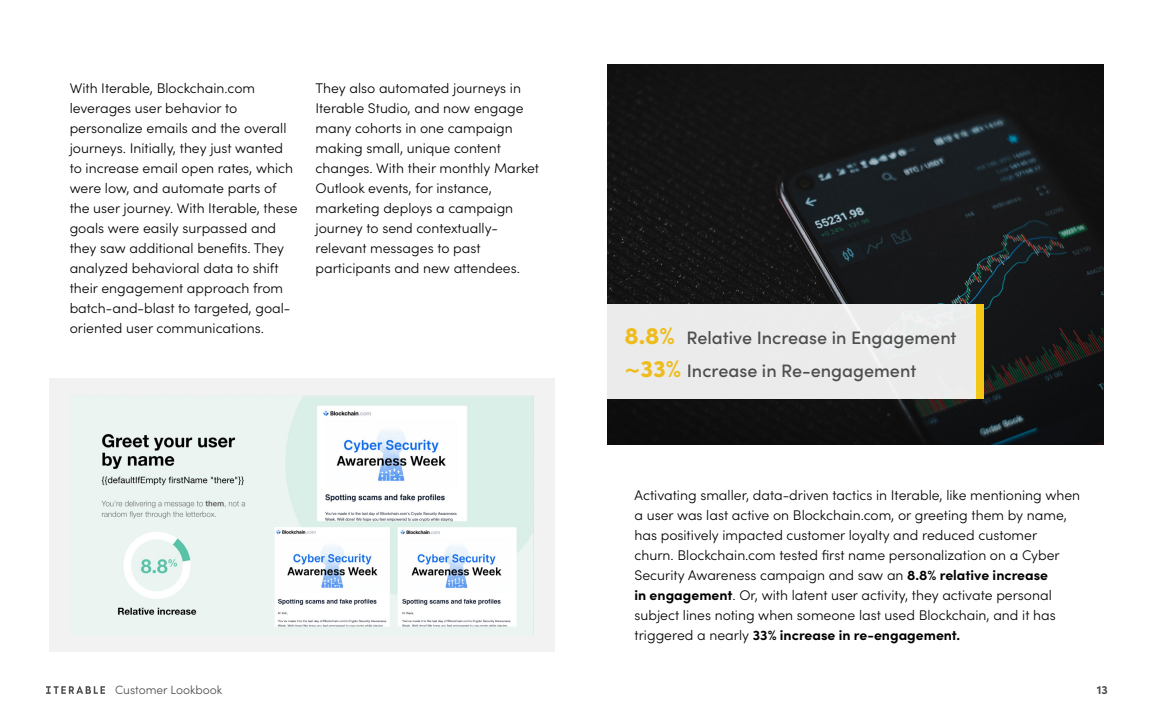
<style>
.page{position:relative;width:1152px;height:720px;background:#fff}
.page>*{position:absolute;margin:0;border:0;box-sizing:border-box;transform-origin:0 0}
.t1{font:500 18px/33.3px "Sofia Pro";color:#4e4d4d}
.t2{font:300 14px/20px "Sofia Pro";color:#000}
.t3{font:300 12px "Sofia Pro";color:#4e4d4d}
.t4{font:700 12px "Sofia Pro";color:#4e4d4d}
.s1{font-weight:900;font-size:24px;color:#eebc1c}
.s2{font-weight:700}
</style>
<div class="page">
<div style="left:49px;top:378px;width:506px;height:274px;background:#f2f2f2"></div>
<img style="left:101px;top:396px;width:433px;height:239px">
<img style="left:607px;top:65px;width:496px;height:380px">
<div style="left:596px;top:305px;width:386px;height:94px;background:#ebebeb"></div>
<div style="left:976px;top:305px;width:8px;height:94px;background:#f3c716"></div>
<svg style="left:46px;top:686px;width:59px;height:8px"></svg>
<p class="t2" style="left:70px;top:77px;width:229px">With Iterable, Blockchain.com leverages user behavior to personalize emails and the overall journeys. Initially, they just wanted to increase email open rates, which were low, and automate parts of the user journey. With Iterable, these goals were easily surpassed and they saw additional benefits. They analyzed behavioral data to shift their engagement approach from batch-and-blast to targeted, goal&shy;oriented user communications.</p>
<p class="t2" style="left:316px;top:77px;width:225px">They also automated journeys in<br>Iterable Studio, and now engage many cohorts in one campaign making small, unique content changes. With their monthly Market<br>Outlook events, for instance, marketing deploys a campaign journey to send contextually&shy;relevant messages to past participants and new attendees.</p>
<p class="t1" style="left:624px;top:320px;width:334px"><span class="s1">8.8%</span> Relative Increase in Engagement <span class="s1">~33%</span> Increase in Re-engagement</p>
<p class="t2" style="left:634px;top:485px;width:447px">Activating smaller, data-driven tactics in Iterable, like mentioning when a user was last active on Blockchain.com, or greeting them by name, has positively impacted customer loyalty and reduced customer<br>churn. Blockchain.com tested first name personalization on a Cyber Security Awareness campaign and saw an <span class="s2">8.8% relative increase<br>in engagement</span>. Or, with latent user activity, they activate personal subject lines noting when someone last used Blockchain, and it has triggered a nearly <span class="s2">33% increase in re-engagement.</span></p>
<p class="t3" style="left:115px;top:681px;width:109px">Customer Lookbook</p>
<p class="t4" style="left:1097px;top:680px;width:13px">13</p>
</div>
